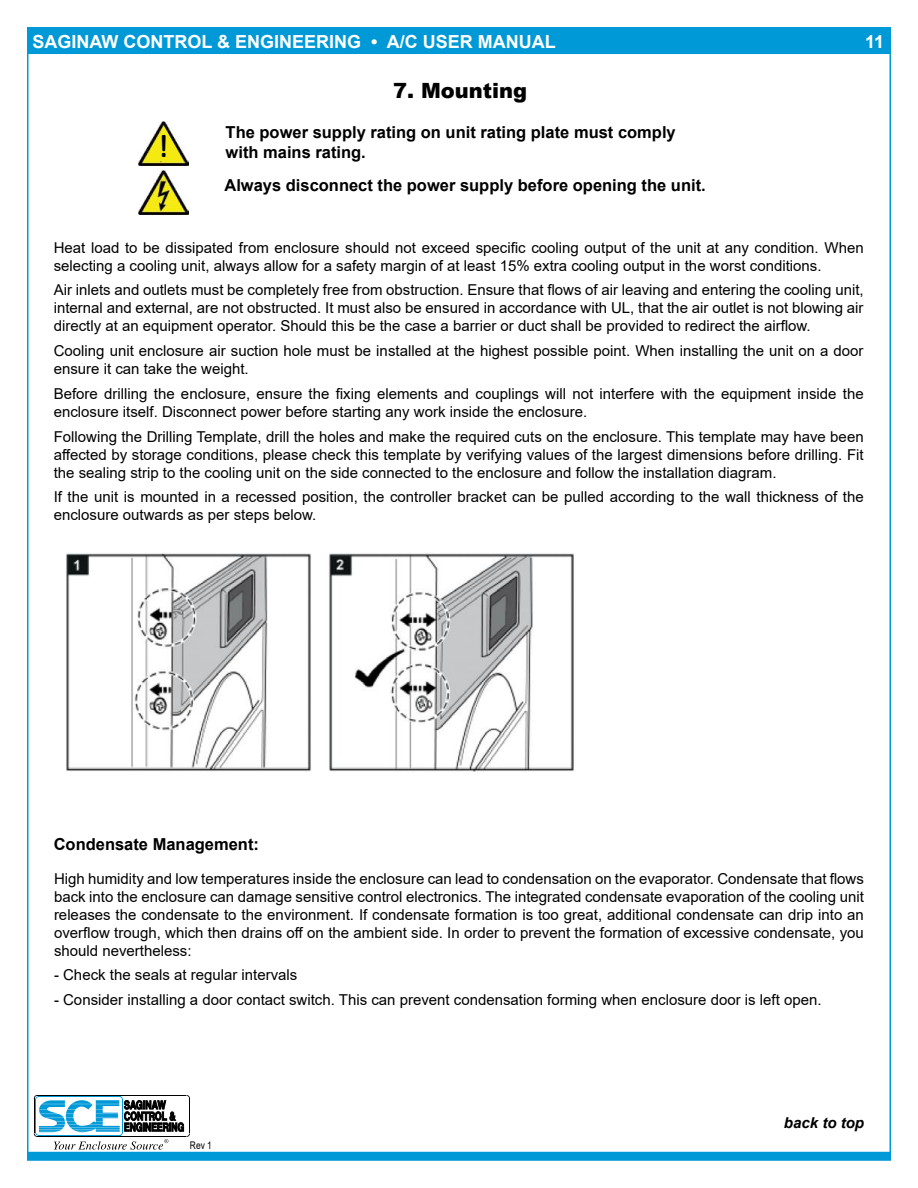
<style>
.page{position:relative;width:918px;height:1188px;background:#fff}
.page>*{position:absolute;margin:0;border:0;box-sizing:border-box;transform-origin:0 0}
.t1{font:700 31.5px "Rift Soft";color:#000}
.t2{font:900 21px "Arial";color:#000}
.t3{font:700 18px "Arial";color:#fff}
.t4{font:700 16.5px "Arial";color:#000}
.t5{font:15px/18px "Arial";color:#000}
.t6{font:italic 700 15px "Arial";color:#000}
.t7{font:10.5px "Arial";color:#000;scale:.8 1}
.s1{font-weight:400;font-size:12px;color:#000}
</style>
<div class="page">
<div style="left:27px;top:1152px;width:864px;height:9px;background:#0099d8"></div>
<svg style="left:34px;top:1095px;width:156px;height:55px"></svg>
<div style="left:27px;top:27px;width:864px;height:27px;background:#0099d8"></div>
<img style="left:139px;top:170px;width:50px;height:44px">
<img style="left:139px;top:121px;width:50px;height:44px">
<svg style="left:145px;top:127px;width:38px;height:34px"></svg>
<img style="left:66px;top:553px;width:508px;height:218px">
<p class="t3" style="left:28px;top:29px;width:529px"><span class="s1">B</span>SAGINAW CONTROL &amp; ENGINEERING • A/C USER MANUAL</p>
<p class="t3" style="left:865px;top:29px;width:21px">11</p>
<h2 class="t2" style="left:393px;top:75px;width:136px">7. Mounting</h2>
<p class="t4" style="left:226px;top:120px;width:452px">The power supply rating on unit rating plate must comply</p>
<h1 class="t1" style="left:161px;top:124px;width:8px">!</h1>
<p class="t4" style="left:226px;top:140px;width:142px">with mains rating.</p>
<p class="t4" style="left:224px;top:174px;width:483px">Always disconnect the power supply before opening the unit.</p>
<p class="t5" style="left:54px;top:238px;width:811px">Heat load to be dissipated from enclosure should not exceed specific cooling output of the unit at any condition. When selecting a cooling unit, always allow for a safety margin of at least 15% extra cooling output in the worst conditions.</p>
<p class="t5" style="left:54px;top:281px;width:811px;text-align:justify">Air inlets and outlets must be completely free from obstruction. Ensure that flows of air leaving and entering the cooling unit, internal and external, are not obstructed. It must also be ensured in accordance with UL, that the air outlet is not blowing air directly at an equipment operator. Should this be the case a barrier or duct shall be provided to redirect the airflow.</p>
<p class="t5" style="left:54px;top:342px;width:811px">Cooling unit enclosure air suction hole must be installed at the highest possible point. When installing the unit on a door ensure it can take the weight.</p>
<p class="t5" style="left:54px;top:385px;width:811px">Before drilling the enclosure, ensure the fixing elements and couplings will not interfere with the equipment inside the enclosure itself. Disconnect power before starting any work inside the enclosure.</p>
<p class="t5" style="left:54px;top:427px;width:812px;text-align:justify">Following the Drilling Template, drill the holes and make the required cuts on the enclosure. This template may have been affected by storage conditions, please check this template by verifying values of the largest dimensions before drilling. Fit the sealing strip to the cooling unit on the side connected to the enclosure and follow the installation diagram.</p>
<p class="t5" style="left:54px;top:488px;width:812px">If the unit is mounted in a recessed position, the controller bracket can be pulled according to the wall thickness of the enclosure outwards as per steps below.</p>
<p class="t4" style="left:54px;top:832px;width:207px">Condensate Management:</p>
<p class="t5" style="left:54px;top:869px;width:812px;text-align:justify">High humidity and low temperatures inside the enclosure can lead to condensation on the evaporator. Condensate that flows back into the enclosure can damage sensitive control electronics. The integrated condensate evaporation of the cooling unit releases the condensate to the environment. If condensate formation is too great, additional condensate can drip into an overflow trough, which then drains off on the ambient side. In order to prevent the formation of excessive condensate, you should nevertheless:</p>
<p class="t5" style="left:54px;top:966px;width:245px">- Check the seals at regular intervals</p>
<p class="t5" style="left:54px;top:991px;width:769px">- Consider installing a door contact switch. This can prevent condensation forming when enclosure door is left open.</p>
<p class="t7" style="left:190px;top:1138px;width:29px">Rev 1</p>
<p class="t6" style="left:784px;top:1113px;width:82px">back to top</p>
</div>
